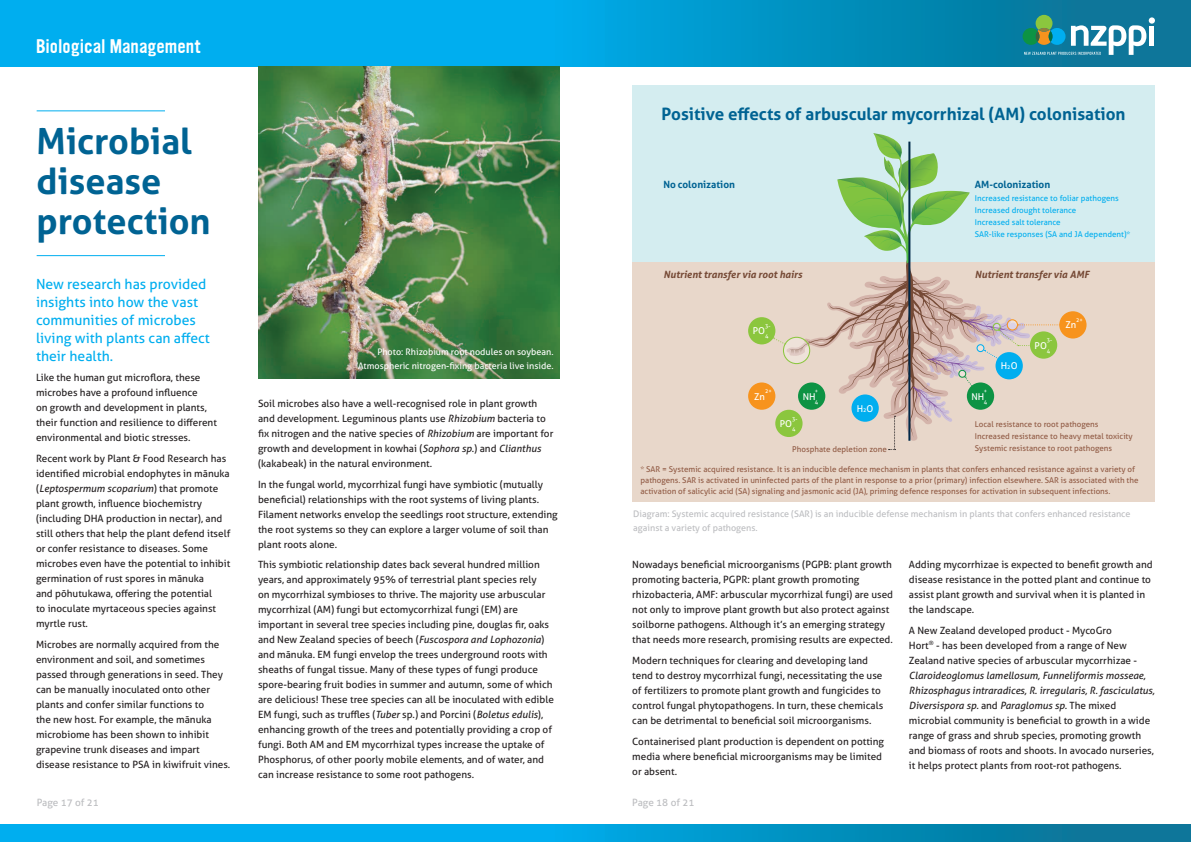
<style>
.page{position:relative;width:1191px;height:842px;background:#fff}
.page>*{position:absolute;margin:0;border:0;box-sizing:border-box;transform-origin:0 0}
.t1{font:700 36px/40px "Aller";color:#006393}
.t2{font:700 17px "Aller";color:#006393}
.t3{font:17px "Ultramagnetic";color:#fff}
.t4{font:14px/18px "Aller";color:#00aeef}
.t5{font:10px/15px "Aller";color:#231f20}
.t6{font:italic 700 10px "Aller";color:#764a36}
.t7{font:700 10px "Aller";color:#006393}
.t8{font:10px "Aller";letter-spacing:-.005em;color:#bcbdc0}
.t9{font:9.4px "Aller";color:#fff}
.t10{font:9px/14px "Aller";color:#bcbdc0}
.t11{font:9px/14px "Aller";color:#fff;text-align:right}
.t12{font:8px/11px "Aller";color:#915b45}
.t13{font:8px "Aller";color:#00aeef}
.t14{font:5.7px "Aller";color:#fff}
.s1{font-style:italic}
.s2{font-size:5.7px}
</style>
<div class="page">
<div style="left:587px;top:0;width:604px;height:67px;background:linear-gradient(to right,#00a5de,#0c6f8f)"></div>
<div style="left:587px;top:825px;width:604px;height:17px;background:linear-gradient(to right,#00a5de,#0c6f8f)"></div>
<div style="left:1149px;top:26px;width:5px;height:20px;background:#fff"></div>
<div style="left:1148px;top:17px;width:7px;height:7px;background:#fff;border-radius:50%"></div>
<svg style="left:1022px;top:15px;width:124px;height:40px"></svg>
<svg style="left:1035px;top:31px;width:4px;height:11px"></svg>
<div style="left:0;top:0;width:604px;height:67px;background:#00aeef"></div>
<div style="left:0;top:825px;width:604px;height:17px;background:#00aeef"></div>
<div style="left:632px;top:85px;width:523px;height:233px;background:#d4edf0"></div>
<div style="left:632px;top:263px;width:523px;height:239px;background:#e8d7ca"></div>
<hr style="left:37px;top:255px;width:128px;height:1px;background:#00aeef">
<hr style="left:37px;top:110px;width:128px;height:1px;background:#00aeef">
<img style="left:258px;top:67px;width:301px;height:311px">
<div style="left:748px;top:317px;width:27px;height:27px;background:#8bc63e;border-radius:50%"></div>
<div style="left:1059px;top:311px;width:27px;height:28px;background:#f7931d;border-radius:50%"></div>
<svg style="left:772px;top:133px;width:290px;height:317px"></svg>
<div style="left:851px;top:394px;width:27px;height:28px;background:#00aeef;border-radius:50%"></div>
<div style="left:775px;top:410px;width:27px;height:27px;background:#8bc63e;border-radius:50%"></div>
<div style="left:748px;top:382px;width:27px;height:28px;background:#f7931d;border-radius:50%"></div>
<p class="t3" style="left:36px;top:34px;width:167px">Biological Management</p>
<p class="t1" style="left:37px;top:121px;width:176px">Microbial disease protection</p>
<p class="t4" style="left:36px;top:275px;width:175px">New research has provided insights into how the vast communities of microbes living with plants can affect their health.</p>
<p class="t5" style="left:36px;top:370px;width:182px">Like the human gut microflora, these microbes have a profound influence<br>on growth and development in plants, their function and resilience to different environmental and biotic stresses.</p>
<p class="t5" style="left:36px;top:451px;width:196px">Recent work by Plant &amp; Food Research has identified microbial endophytes in mānuka (<span class="s1">Leptospermum scoparium</span>) that promote plant growth, influence biochemistry (including DHA production in nectar), and still others that help the plant defend itself or confer resistance to diseases. Some microbes even have the potential to inhibit germination of rust spores in mānuka<br>and pōhutukawa, offering the potential<br>to inoculate myrtaceous species against myrtle rust.</p>
<p class="t5" style="left:36px;top:637px;width:196px">Microbes are normally acquired from the environment and soil, and sometimes passed through generations in seed. They can be manually inoculated onto other plants and confer similar functions to<br>the new host. For example, the mānuka microbiome has been shown to inhibit grapevine trunk diseases and impart disease resistance to PSA in kiwifruit vines.</p>
<p class="t11" style="left:358px;top:345px;width:197px">Photo: Rhizobium root nodules on soybean.<br>Atmospheric nitrogen-fixing bacteria live inside.</p>
<p class="t5" style="left:258px;top:396px;width:297px">Soil microbes also have a well-recognised role in plant growth and development. Leguminous plants use <span class="s1">Rhizobium</span> bacteria to fix nitrogen and the native species of <span class="s1">Rhizobium</span> are important for growth and development in kowhai (<span class="s1">Sophora sp</span>.) and <span class="s1">Clianthus </span>(kakabeak) in the natural environment.</p>
<p class="t5" style="left:258px;top:476px;width:301px">In the fungal world, mycorrhizal fungi have symbiotic (mutually beneficial) relationships with the root systems of living plants.<br>Filament networks envelop the seedlings root structure, extending the root systems so they can explore a larger volume of soil than plant roots alone.</p>
<p class="t5" style="left:258px;top:557px;width:297px">This symbiotic relationship dates back several hundred million years, and approximately 95% of terrestrial plant species rely<br>on mycorrhizal symbioses to thrive. The majority use arbuscular mycorrhizal (AM) fungi but ectomycorrhizal fungi (EM) are important in several tree species including pine, douglas fir, oaks and New Zealand species of beech (<span class="s1">Fuscospora and Lophozonia</span>) and mānuka. EM fungi envelop the trees underground roots with sheaths of fungal tissue. Many of these types of fungi produce spore-bearing fruit bodies in summer and autumn, some of which are delicious! These tree species can all be inoculated with edible EM fungi, such as truffles (<span class="s1">Tuber</span> sp.) and Porcini (<span class="s1">Boletus edulis</span>), enhancing growth of the trees and potentially providing a crop of fungi. Both AM and EM mycorrhizal types increase the uptake of Phosphorus, of other poorly mobile elements, and of water, and can increase resistance to some root pathogens.</p>
<p class="t2" style="left:661px;top:104px;width:465px">Positive effects of arbuscular mycorrhizal (AM) colonisation</p>
<p class="t7" style="left:663px;top:178px;width:73px">No colonization</p>
<p class="t7" style="left:975px;top:178px;width:77px">AM-colonization</p>
<p class="t13" style="left:975px;top:193px;width:145px">Increased resistance to foliar pathogens</p>
<p class="t13" style="left:975px;top:205px;width:103px">Increased drought tolerance</p>
<p class="t13" style="left:975px;top:217px;width:87px">Increased salt tolerance</p>
<p class="t13" style="left:975px;top:229px;width:157px">SAR-like responses (SA and JA dependent)*</p>
<p class="t6" style="left:663px;top:269px;width:140px">Nutrient transfer via root hairs</p>
<p class="t6" style="left:975px;top:268px;width:116px">Nutrient transfer via AMF</p>
<p class="t14" style="left:1076px;top:317px;width:8px">2+</p>
<p class="t14" style="left:765px;top:322px;width:7px">3-</p>
<p class="t9" style="left:1065px;top:319px;width:12px">Zn</p>
<p class="t9" style="left:753px;top:325px;width:14px">PO</p>
<p class="t14" style="left:765px;top:333px;width:5px">4</p>
<p class="t14" style="left:1046px;top:337px;width:7px">3-</p>
<p class="t9" style="left:1034px;top:339px;width:14px">PO</p>
<p class="t14" style="left:1046px;top:347px;width:5px">4</p>
<p class="t14" style="left:765px;top:388px;width:8px">2+</p>
<p class="t9" style="left:754px;top:390px;width:12px">Zn</p>
<p class="t14" style="left:815px;top:388px;width:5px">+</p>
<p class="t9" style="left:802px;top:390px;width:14px">NH</p>
<p class="t14" style="left:815px;top:398px;width:5px">4</p>
<p class="t14" style="left:792px;top:415px;width:7px">3-</p>
<p class="t9" style="left:780px;top:418px;width:14px">PO</p>
<p class="t14" style="left:792px;top:426px;width:5px">4</p>
<p class="t9" style="left:856px;top:402px;width:18px">H<span class="s2">2</span>O</p>
<p class="t12" style="left:792px;top:443px;width:96px">Phosphate depletion zone</p>
<p class="t14" style="left:983px;top:388px;width:5px">+</p>
<p class="t9" style="left:971px;top:390px;width:14px">NH</p>
<p class="t14" style="left:983px;top:398px;width:5px">4</p>
<p class="t9" style="left:1000px;top:360px;width:18px">H<span class="s2">2</span>O</p>
<p class="t12" style="left:975px;top:418px;width:125px">Local resistance to root pathogens</p>
<p class="t12" style="left:975px;top:430px;width:159px">Increased resistance to heavy metal toxicity</p>
<p class="t12" style="left:975px;top:442px;width:139px">Systemic resistance to root pathogens</p>
<p class="t12" style="left:640px;top:463px;width:499px">* SAR = Systemic acquired resistance. It is an inducible defence mechanism in plants that confers enhanced resistance against a variety of pathogens. SAR is activated in uninfected parts of the plant in response to a prior (primary) infection elsewhere. SAR is associated with the activation of salicylic acid (SA) signaling and jasmonic acid (JA), priming defence responses for activation in subsequent infections.</p>
<p class="t10" style="left:633px;top:507px;width:498px">Diagram: Systemic acquired resistance (SAR) is an inducible defense mechanism in plants that confers enhanced resistance against a variety of pathogens.</p>
<p class="t5" style="left:632px;top:557px;width:262px">Nowadays beneficial microorganisms (PGPB: plant growth promoting bacteria, PGPR: plant growth promoting rhizobacteria, AMF: arbuscular mycorrhizal fungi) are used not only to improve plant growth but also protect against soilborne pathogens. Although it’s an emerging strategy that needs more research, promising results are expected.</p>
<p class="t5" style="left:632px;top:653px;width:252px">Modern techniques for clearing and developing land tend to destroy mycorrhizal fungi, necessitating the use of fertilizers to promote plant growth and fungicides to control fungal phytopathogens. In turn, these chemicals can be detrimental to beneficial soil microorganisms.</p>
<p class="t5" style="left:632px;top:733px;width:253px">Containerised plant production is dependent on potting media where beneficial microorganisms may be limited or absent.</p>
<p class="t5" style="left:909px;top:557px;width:245px">Adding mycorrhizae is expected to benefit growth and disease resistance in the potted plant and continue to assist plant growth and survival when it is planted in the landscape.</p>
<p class="t5" style="left:909px;top:623px;width:247px">A New Zealand developed product - MycoGro<br>Hort<sup>®</sup> - has been developed from a range of New Zealand native species of arbuscular mycorrhizae - <span class="s1">Claroideoglomus lamellosum, Funneliformis mosseae, Rhizosphagus intraradices, R. irregularis, R. fasciculatus, Diversispora sp.</span> and <span class="s1">Paraglomus sp.</span> The mixed microbial community is beneficial to growth in a wide range of grass and shrub species, promoting growth and biomass of roots and shoots. In avocado nurseries, it helps protect plants from root-rot pathogens.</p>
<p class="t8" style="left:37px;top:796px;width:64px">Page 17 of 21</p>
<p class="t8" style="left:632px;top:796px;width:64px">Page 18 of 21</p>
</div>
